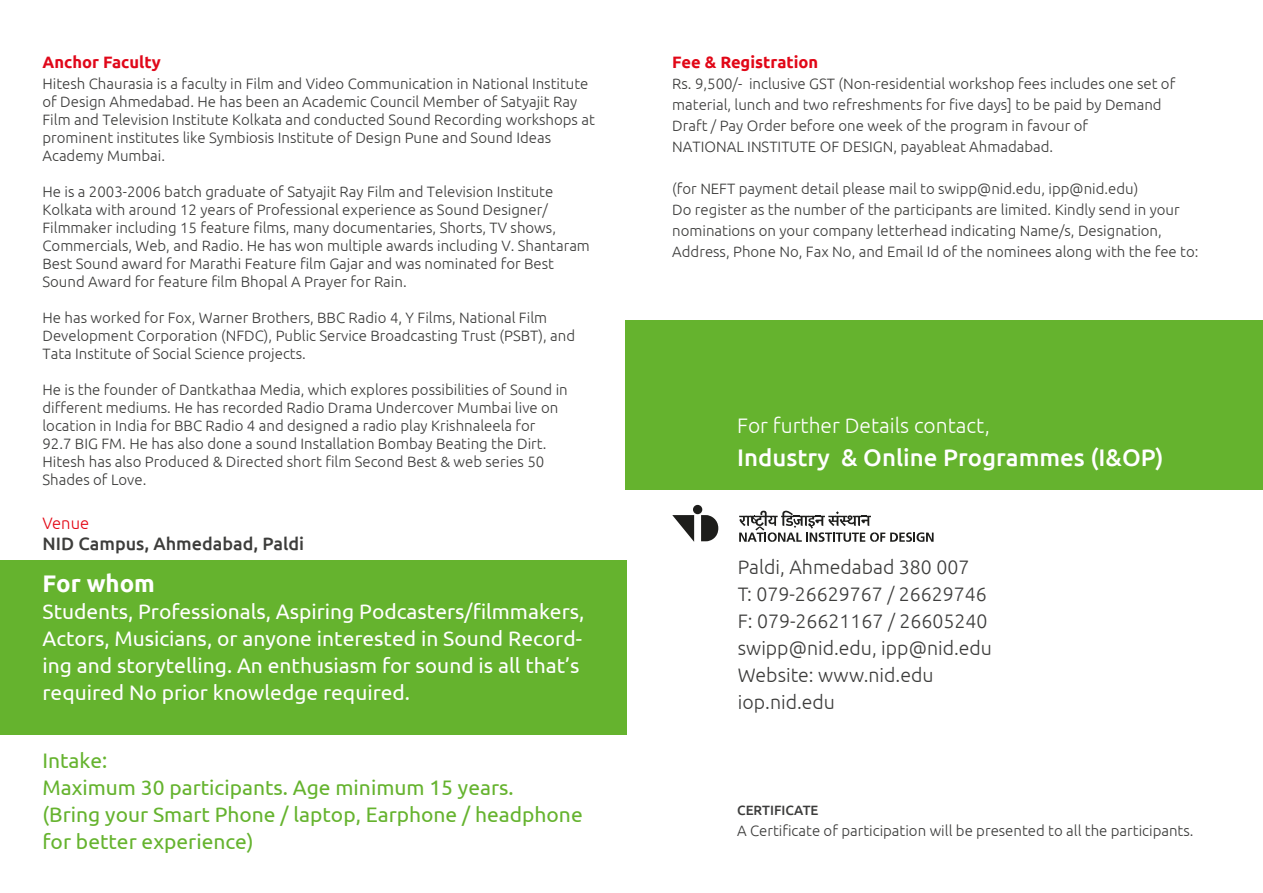
<style>
.page{position:relative;width:1263px;height:893px;background:#fff}
.page>*{position:absolute;margin:0;border:0;box-sizing:border-box;transform-origin:0 0}
.t1{font:500 24px "Ubuntu";color:#fff}
.t2{font:700 24px "Ubuntu";color:#fff}
.t3{font:21px/27px "Ubuntu";color:#fff}
.t4{font:21px/27px "Ubuntu";color:#65b32e}
.t5{font:300 21px "Ubuntu";color:#fff}
.t6{font:300 19.5px/27px "Ubuntu";color:#3c3c3b}
.t7{font:500 18px "Ubuntu";color:#3d3d3b}
.t8{font:700 16.5px "Ubuntu";color:#e10717}
.t9{font:700 16.5px "Ubuntu";color:#e0081a}
.t10{font:300 16.5px "Ubuntu";color:#e30613}
.t11{font:300 15px/18px "Ubuntu";color:#3c3c3b}
.t12{font:500 13.5px "Ubuntu";color:#3c3c3b}
</style>
<div class="page">
<div style="left:625px;top:320px;width:638px;height:170px;background:#65b32e"></div>
<svg style="left:672px;top:515px;width:22px;height:27px"></svg>
<svg style="left:701px;top:515px;width:17px;height:26px"></svg>
<div style="left:693px;top:505px;width:9px;height:9px;background:#1d1d1b;border-radius:50%"></div>
<svg style="left:739px;top:511px;width:194px;height:31px"></svg>
<div style="left:0;top:560px;width:626px;height:174px;background:#65b32e"></div>
<p class="t9" style="left:42px;top:52px;width:120px">Anchor Faculty</p>
<p class="t11" style="left:42px;top:74px;width:554px">Hitesh Chaurasia is a faculty in Film and Video Communication in National Institute of Design Ahmedabad. He has been an Academic Council Member of Satyajit Ray Film and Television Institute Kolkata and conducted Sound Recording workshops at prominent institutes like Symbiosis Institute of Design Pune and Sound Ideas Academy Mumbai.</p>
<p class="t11" style="left:42px;top:182px;width:549px">He is a 2003-2006 batch graduate of Satyajit Ray Film and Television Institute Kolkata with around 12 years of Professional experience as Sound Designer/ Filmmaker including 15 feature films, many documentaries, Shorts, TV shows, Commercials, Web, and Radio. He has won multiple awards including V. Shantaram Best Sound award for Marathi Feature film Gajar and was nominated for Best Sound Award for feature film Bhopal A Prayer for Rain.</p>
<p class="t11" style="left:42px;top:308px;width:534px">He has worked for Fox, Warner Brothers, BBC Radio 4, Y Films, National Film<br>Development Corporation (NFDC), Public Service Broadcasting Trust (PSBT), and<br>Tata Institute of Social Science projects.</p>
<p class="t11" style="left:42px;top:380px;width:527px">He is the founder of Dantkathaa Media, which explores possibilities of Sound in different mediums. He has recorded Radio Drama Undercover Mumbai live on location in India for BBC Radio 4 and designed a radio play Krishnaleela for 92.7 BIG FM. He has also done a sound Installation Bombay Beating the Dirt.<br>Hitesh has also Produced &amp; Directed short film Second Best &amp; web series 50<br>Shades of Love.</p>
<p class="t10" style="left:42px;top:513px;width:48px">Venue</p>
<p class="t7" style="left:42px;top:532px;width:263px">NID Campus, Ahmedabad, Paldi</p>
<h1 class="t2" style="left:42px;top:569px;width:114px">For whom</h1>
<h2 class="t3" style="left:43px;top:598px;width:543px">Students, Professionals, Aspiring Podcasters/filmmakers, Actors, Musicians, or anyone interested in Sound Record&shy;ing and storytelling. An enthusiasm for sound is all that’s required No prior knowledge required.</h2>
<h2 class="t4" style="left:43px;top:746px;width:542px">Intake:<br>Maximum 30 participants. Age minimum 15 years.<br>(Bring your Smart Phone / laptop, Earphone / headphone for better experience)</h2>
<p class="t8" style="left:672px;top:52px;width:148px">Fee &amp; Registration</p>
<p class="t11" style="left:672px;top:73px;width:504px;line-height:21px">Rs. 9,500/- inclusive GST (Non-residential workshop fees includes one set of material, lunch and two refreshments for five days] to be paid by Demand Draft / Pay Order before one week of the program in favour of<br>NATIONAL INSTITUTE OF DESIGN, payableat Ahmadabad.</p>
<p class="t11" style="left:672px;top:178px;width:528px;line-height:21px">(for NEFT payment detail please mail to swipp@nid.edu, ipp@nid.edu)<br>Do register as the number of the participants are limited. Kindly send in your nominations on your company letterhead indicating Name/s, Designation, Address, Phone No, Fax No, and Email Id of the nominees along with the fee to:</p>
<h2 class="t5" style="left:737px;top:413px;width:254px">For further Details contact,</h2>
<h1 class="t1" style="left:737px;top:443px;width:428px">Industry &amp; Online Programmes (I&amp;OP)</h1>
<h3 class="t6" style="left:738px;top:553px;width:256px">Paldi, Ahmedabad 380 007<br>T: 079-26629767 / 26629746<br>F: 079-26621167 / 26605240 swipp@nid.edu, ipp@nid.edu<br>Website: www.nid.edu iop.nid.edu</h3>
<p class="t12" style="left:737px;top:802px;width:83px">CERTIFICATE</p>
<p class="t11" style="left:737px;top:821px;width:458px">A Certificate of participation will be presented to all the participants.</p>
</div>
